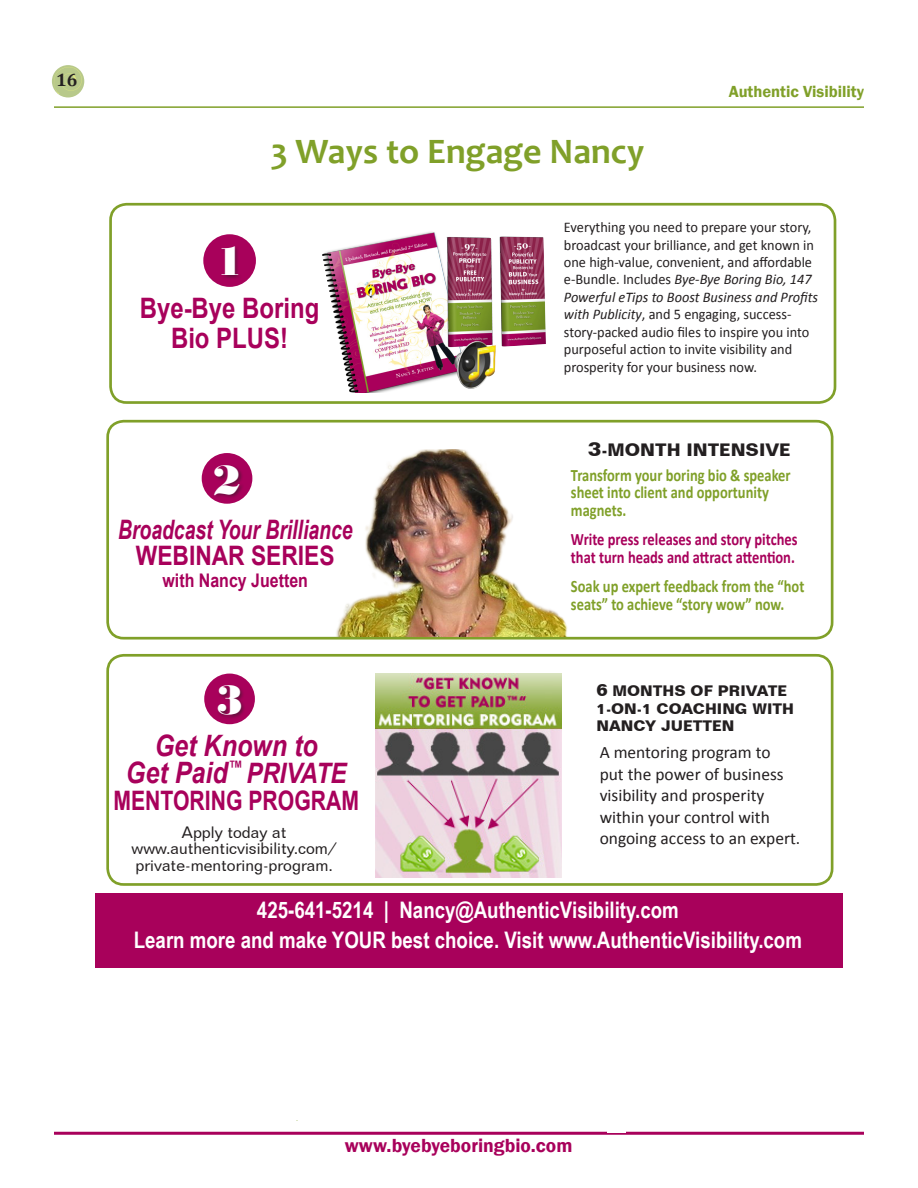
<style>
.page{position:relative;width:918px;height:1188px;background:#fff}
.page>*{position:absolute;margin:0;border:0;box-sizing:border-box;transform-origin:0 0}
.t1{font:42.9px "Bodoni MT Black";color:#fff}
.Heading_1{font:700 36px "Candara";color:#80a029}
.t2{font:italic 700 29.55px/26.8px "Arial";color:#a8015b;text-align:center;scale:.85 1}
.t3{font:700 28.2px/29.5px "Arial";color:#a8015b;text-align:center;scale:.85 1}
.t4{font:italic 700 26.85px/26.8px "Arial Narrow";color:#a8015b;text-align:center;scale:.88 1}
.t5{font:700 26.85px "Arial";color:#a8015b;scale:.79 1}
.t6{font:700 22.8px/29.5px "Arial Narrow";color:#fff;text-align:center}
.t7{font:600 19.5px "Franklin Gothic";color:#a8015b}
.t8{font:700 18.75px "Arial";color:#a8015b;scale:.85 1}
.t9{font:700 18px "Cambria";color:#231f20}
.t10{font:700 17.4px/17.4px "Calibri";color:#80a029;scale:.83 1}
.t11{font:17.4px/21.5px "Calibri";color:#231f20}
.t12{font:700 17.4px/17.4px "Calibri";color:#a8015b;scale:.83 1}
.t13{font:600 16.5px "Franklin Gothic";color:#80a029}
.t14{font:16.05px/16px "Folio BT";color:#231f20;text-align:center}
.t15{font:14.7px/17.4px "Calibri";color:#231f20}
.t16{font:700 14.7px/17.7px "Folio BT";color:#231f20}
.s1{font-family:"Arial";font-style:normal}
.s2{font-size:28.2px}
.s3{font-style:italic}
.s4{font-family:"Folio BT";font-size:20.1px;color:#231f20}
.s5{font-family:"Folio BT";color:#231f20}
.s6{font-size:17.4px}
</style>
<div class="page">
<hr style="left:54px;top:106px;width:810px;height:2px;background:#80a029">
<svg style="left:52px;top:65px;width:32px;height:33px"></svg>
<hr style="left:54px;top:1132px;width:810px;height:3px;background:#a8015b">
<svg style="left:53px;top:65px;width:31px;height:29px"></svg>
<img style="left:375px;top:674px;width:186px;height:203px">
<div style="left:106px;top:654px;width:727px;height:232px;border:3px solid #80a029;border-radius:16px"></div>
<div style="left:109px;top:203px;width:727px;height:201px;border:3px solid #80a029;border-radius:16px"></div>
<div style="left:106px;top:420px;width:727px;height:220px;border:3px solid #80a029;border-radius:16px"></div>
<div style="left:96px;top:893px;width:747px;height:75px;background:#a8015b"></div>
<div style="left:203px;top:234px;width:53px;height:53px;background:#a8015b;border-radius:50%"></div>
<div style="left:221px;top:245px;width:22px;height:35px;background:#231f20;opacity:.5"></div>
<div style="left:202px;top:453px;width:50px;height:51px;background:#a8015b;border-radius:50%"></div>
<div style="left:213px;top:464px;width:31px;height:35px;background:#231f20;opacity:.5"></div>
<div style="left:204px;top:674px;width:51px;height:50px;background:#a8015b;border-radius:50%"></div>
<div style="left:217px;top:685px;width:29px;height:34px;background:#231f20;opacity:.5"></div>
<img style="left:333px;top:449px;width:235px;height:188px">
<img style="left:322px;top:232px;width:224px;height:160px">
<p class="t9" style="left:56px;top:68px;width:23px">16</p>
<p class="Heading_1" style="left:271px;top:129px;width:375px">3 Ways to Engage Nancy</p>
<p class="t13" style="left:729px;top:82px;width:137px">Authentic Visibility</p>
<p class="t1" style="left:216px;top:236px;width:30px">1</p>
<p class="t3" style="left:140px;top:294px;width:213px">Bye-Bye Boring<br>Bio PLUS!</p>
<p class="t1" style="left:213px;top:454px;width:30px">2</p>
<p class="t4" style="left:118px;top:514px;width:268px">Broadcast Your Brilliance<br><span class="s1">WEBINAR SERIES</span></p>
<p class="t8" style="left:163px;top:568px;width:173px">with Nancy Juetten</p>
<p class="t1" style="left:216px;top:675px;width:30px">3</p>
<p class="t2" style="left:126px;top:734px;width:261px">Get Known to<br>Get Paid<sup>™</sup> <span class="s2">PRIVATE</span></p>
<p class="t5" style="left:113px;top:783px;width:312px">MENTORING PROGRAM</p>
<p class="t14" style="left:132px;top:824px;width:207px">Apply today at www.authenticvisibility.com/ private-mentoring-program.</p>
<p class="t15" style="left:564px;top:219px;width:256px">Everything you need to prepare your story, broadcast your brilliance, and get known in one high-value, convenient, and affordable e-Bundle. Includes <span class="s3">Bye-Bye Boring Bio, 147<br>Powerful eTips to Boost Business and Profits with Publicity</span>, and 5 engaging, success&shy;story-packed audio files to inspire you into purposeful action to invite visibility and prosperity for your business now.</p>
<p class="t10" style="left:571px;top:437px;width:266px;line-height:25.3px;text-align:right"><span class="s4">3</span><span class="s5">-MONTH INTENSIVE<br></span>Transform your boring bio &amp; speaker</p>
<p class="t10" style="left:571px;top:484px;width:240px">sheet into client and opportunity magnets.</p>
<p class="t12" style="left:571px;top:531px;width:275px">Write press releases and story pitches that turn heads and attract attention.</p>
<p class="t10" style="left:571px;top:578px;width:283px">Soak up expert feedback from the “hot seats” to achieve “story wow” now.</p>
<p class="t16" style="left:596px;top:682px;width:199px"><span class="s6">6</span> MONTHS OF PRIVATE<br>1-ON-1 COACHING WITH<br>NANCY JUETTEN</p>
<p class="t11" style="left:600px;top:742px;width:202px">A mentoring program to<br>put the power of business visibility and prosperity within your control with ongoing access to an expert.</p>
<p class="t6" style="left:134px;top:894px;width:670px">425-641-5214 | Nancy@AuthenticVisibility.com<br>Learn more and make YOUR best choice. Visit www.AuthenticVisibility.com</p>
<h3 class="t7" style="left:345px;top:1134px;width:229px">www.byebyeboringbio.com</h3>
</div>
